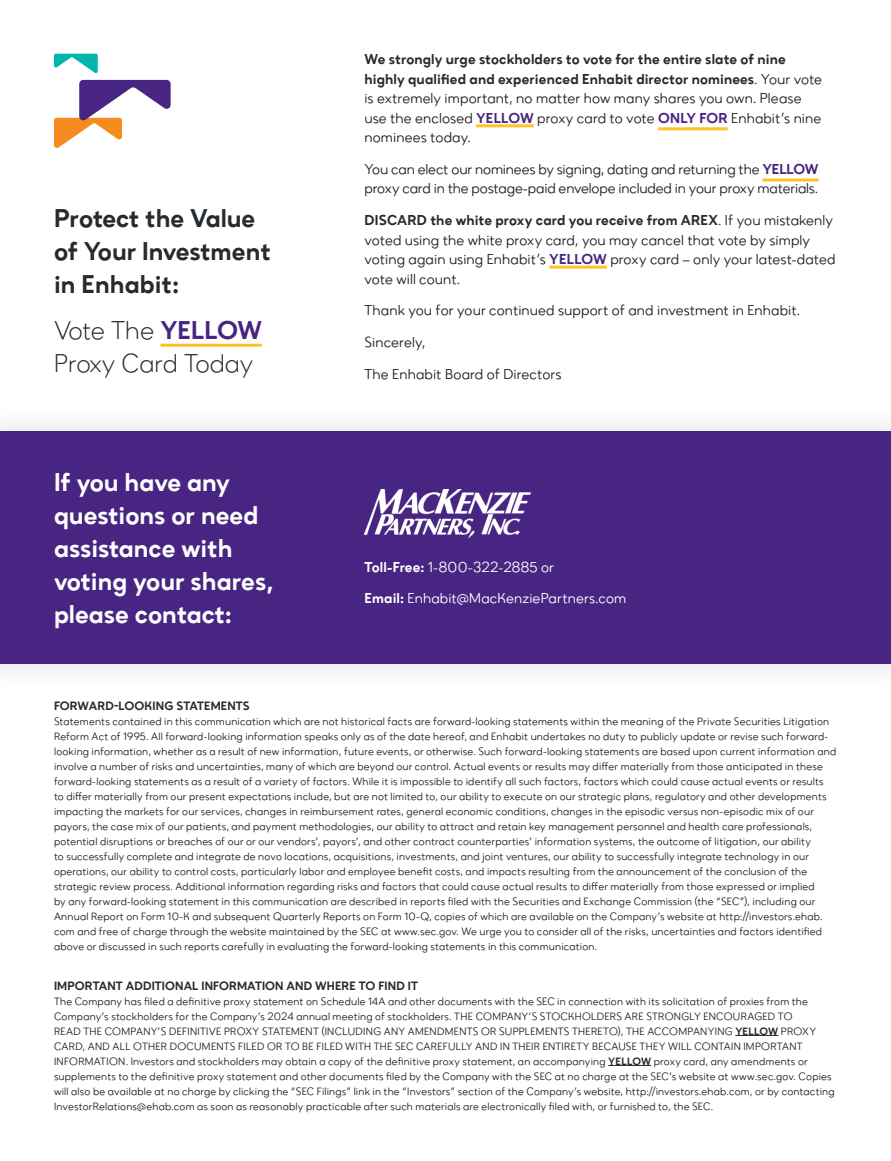
<style>
.page{position:relative;width:891px;height:1161px;background:#fff}
.page>*{position:absolute;margin:0;border:0;box-sizing:border-box;transform-origin:0 0}
.t1{font:25.5px/33px "Zirkel Regular 5";color:#fff}
.t2{font:25.5px/33px "Zirkel Regular 5";color:#252b2f}
.t3{font:25.5px/33px "Zirkel Regular 4";color:#252b2f}
.Body_Text{font:14.25px/19.5px "Zirkel";color:#231f20}
.Body_Text-2{font:14.25px "Zirkel";letter-spacing:.005em;color:#fff}
.FLS_Headings{font:12px "Zirkel Regular 5";letter-spacing:.01em;color:#252b2f}
.FLS_Body{font:10.5px/15px "Zirkel";letter-spacing:.02em;color:#231f20}
.s1{font-family:"Zirkel Regular 5";color:#482582}
.s2{font-family:"Zirkel Regular 5";color:#252b2f}
.s3{font-family:"Zirkel Regular 5"}
</style>
<div class="page">
<div style="left:0;top:403px;width:891px;height:289px;background:#fafafa"></div>
<div style="left:0;top:431px;width:891px;height:233px;background:#482582"></div>
<hr style="left:735px;top:1035px;width:43px;height:1px;background:#252b2f">
<hr style="left:608px;top:1065px;width:43px;height:1px;background:#252b2f">
<img style="left:364px;top:489px;width:168px;height:50px">
<hr style="left:476px;top:124px;width:58px;height:3px;background:#fec224">
<hr style="left:658px;top:127px;width:70px;height:3px;background:#fec224">
<hr style="left:762px;top:178px;width:57px;height:3px;background:#fec224">
<hr style="left:549px;top:266px;width:58px;height:3px;background:#fec224">
<hr style="left:160px;top:344px;width:102px;height:3px;background:#fec224">
<svg style="left:54px;top:54px;width:44px;height:19px"></svg>
<svg style="left:54px;top:80px;width:117px;height:68px"></svg>
<h2 class="t2" style="left:54px;top:201px;width:218px">Protect the Value of Your Investment in Enhabit:</h2>
<h2 class="t3" style="left:54px;top:314px;width:209px">Vote The <span class="s1">YELLOW<br></span>Proxy Card Today</h2>
<h2 class="t1" style="left:54px;top:466px;width:221px">If you have any questions or need assistance with voting your shares, please contact:</h2>
<p class="Body_Text" style="left:364px;top:50px;width:459px"><span class="s2">We strongly urge stockholders to vote for the entire slate of nine highly qualified and experienced Enhabit director nominees</span>. Your vote is extremely important, no matter how many shares you own. Please use the enclosed <span class="s1">YELLOW</span> proxy card to vote <span class="s1">ONLY FOR</span> Enhabit’s nine nominees today.</p>
<p class="Body_Text" style="left:364px;top:159px;width:456px">You can elect our nominees by signing, dating and returning the <span class="s1">YELLOW </span>proxy card in the postage-paid envelope included in your proxy materials.</p>
<p class="Body_Text" style="left:364px;top:210px;width:473px"><span class="s2">DISCARD the white proxy card you receive from AREX</span>. If you mistakenly voted using the white proxy card, you may cancel that vote by simply voting again using Enhabit’s <span class="s1">YELLOW</span> proxy card – only your latest-dated vote will count.</p>
<p class="Body_Text" style="left:364px;top:301px;width:437px">Thank you for your continued support of and investment in Enhabit.</p>
<p class="Body_Text" style="left:364px;top:332px;width:62px">Sincerely,</p>
<p class="Body_Text" style="left:364px;top:364px;width:199px">The Enhabit Board of Directors</p>
<p class="Body_Text-2" style="left:364px;top:558px;width:191px"><span class="s3">Toll-Free:</span> 1-800-322-2885 or</p>
<p class="Body_Text-2" style="left:364px;top:590px;width:263px"><span class="s3">Email:</span> Enhabit@MacKenziePartners.com</p>
<p class="FLS_Headings" style="left:54px;top:698px;width:197px">FORWARD-LOOKING STATEMENTS</p>
<p class="FLS_Body" style="left:54px;top:714px;width:784px">Statements contained in this communication which are not historical facts are forward-looking statements within the meaning of the Private Securities Litigation Reform Act of 1995. All forward-looking information speaks only as of the date hereof, and Enhabit undertakes no duty to publicly update or revise such forward&shy;looking information, whether as a result of new information, future events, or otherwise. Such forward-looking statements are based upon current information and involve a number of risks and uncertainties, many of which are beyond our control. Actual events or results may differ materially from those anticipated in these forward-looking statements as a result of a variety of factors. While it is impossible to identify all such factors, factors which could cause actual events or results to differ materially from our present expectations include, but are not limited to, our ability to execute on our strategic plans, regulatory and other developments impacting the markets for our services, changes in reimbursement rates, general economic conditions, changes in the episodic versus non-episodic mix of our payors, the case mix of our patients, and payment methodologies, our ability to attract and retain key management personnel and health care professionals, potential disruptions or breaches of our or our vendors’, payors’, and other contract counterparties’ information systems, the outcome of litigation, our ability<br>to successfully complete and integrate de novo locations, acquisitions, investments, and joint ventures, our ability to successfully integrate technology in our operations, our ability to control costs, particularly labor and employee benefit costs, and impacts resulting from the announcement of the conclusion of the strategic review process. Additional information regarding risks and factors that could cause actual results to differ materially from those expressed or implied<br>by any forward-looking statement in this communication are described in reports filed with the Securities and Exchange Commission (the “SEC”), including our Annual Report on Form 10-K and subsequent Quarterly Reports on Form 10-Q, copies of which are available on the Company’s website at http://investors.ehab. com and free of charge through the website maintained by the SEC at www.sec.gov. We urge you to consider all of the risks, uncertainties and factors identified above or discussed in such reports carefully in evaluating the forward-looking statements in this communication.</p>
<p class="FLS_Headings" style="left:54px;top:978px;width:365px">IMPORTANT ADDITIONAL INFORMATION AND WHERE TO FIND IT</p>
<p class="FLS_Body" style="left:54px;top:993px;width:782px">The Company has filed a definitive proxy statement on Schedule 14A and other documents with the SEC in connection with its solicitation of proxies from the Company’s stockholders for the Company’s 2024 annual meeting of stockholders. THE COMPANY’S STOCKHOLDERS ARE STRONGLY ENCOURAGED TO<br>READ THE COMPANY’S DEFINITIVE PROXY STATEMENT (INCLUDING ANY AMENDMENTS OR SUPPLEMENTS THERETO), THE ACCOMPANYING <span class="s2">YELLOW</span> PROXY CARD, AND ALL OTHER DOCUMENTS FILED OR TO BE FILED WITH THE SEC CAREFULLY AND IN THEIR ENTIRETY BECAUSE THEY WILL CONTAIN IMPORTANT INFORMATION. Investors and stockholders may obtain a copy of the definitive proxy statement, an accompanying <span class="s2">YELLOW</span> proxy card, any amendments or supplements to the definitive proxy statement and other documents filed by the Company with the SEC at no charge at the SEC’s website at www.sec.gov. Copies will also be available at no charge by clicking the “SEC Filings” link in the “Investors” section of the Company’s website, http://investors.ehab.com, or by contacting InvestorRelations@ehab.com as soon as reasonably practicable after such materials are electronically filed with, or furnished to, the SEC.</p>
</div>
